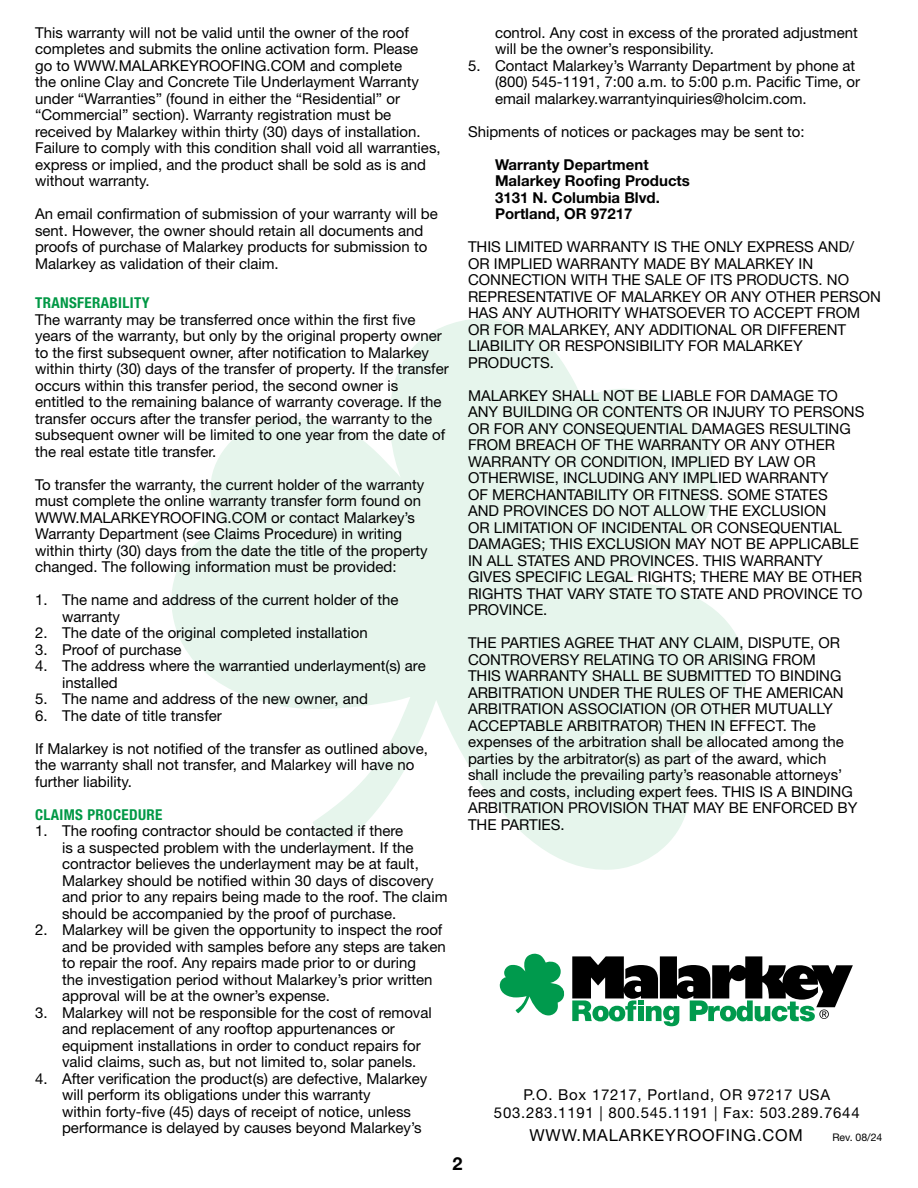
<style>
.page{position:relative;width:918px;height:1188px;background:#fff}
.page>*{position:absolute;margin:0;border:0;box-sizing:border-box;transform-origin:0 0}
.t1{font:700 18px "Helvetica Neue LT Std";color:#000}
.t2{font:16.5px "Helvetica Neue LT Std";letter-spacing:.05em;color:#000}
.t3{font:15px/16.5px "Helvetica Neue LT Std";color:#000}
.t4{font:700 15px/16.5px "Helvetica Neue LT Std";color:#000}
.t5{font:15px/18px "Helvetica Neue LT Std";letter-spacing:.05em;color:#000;text-align:center}
.t6{font:700 condensed 15px "Helvetica Neue LT Std";letter-spacing:.025em;color:#009845}
.t7{font:10.5px "Helvetica Neue LT Std";color:#000}
</style>
<div class="page">
<svg style="left:171px;top:318px;width:576px;height:552px;fill:#e6f5ec"></svg>
<svg style="left:499px;top:954px;width:66px;height:62px"></svg>
<svg style="left:572px;top:956px;width:281px;height:70px"></svg>
<p class="t3" style="left:35px;top:24px;width:407px">This warranty will not be valid until the owner of the roof completes and submits the online activation form. Please<br>go to WWW.MALARKEYROOFING.COM and complete<br>the online Clay and Concrete Tile Underlayment Warranty under “Warranties” (found in either the “Residential” or “Commercial” section). Warranty registration must be received by Malarkey within thirty (30) days of installation.<br>Failure to comply with this condition shall void all warranties, express or implied, and the product shall be sold as is and without warranty.</p>
<p class="t3" style="left:35px;top:205px;width:404px">An email confirmation of submission of your warranty will be sent. However, the owner should retain all documents and proofs of purchase of Malarkey products for submission to Malarkey as validation of their claim.</p>
<p class="t6" style="left:35px;top:294px;width:116px">TRANSFERABILITY</p>
<p class="t3" style="left:35px;top:311px;width:415px">The warranty may be transferred once within the first five years of the warranty, but only by the original property owner to the first subsequent owner, after notification to Malarkey within thirty (30) days of the transfer of property. If the transfer occurs within this transfer period, the second owner is entitled to the remaining balance of warranty coverage. If the transfer occurs after the transfer period, the warranty to the subsequent owner will be limited to one year from the date of the real estate title transfer.</p>
<p class="t3" style="left:35px;top:476px;width:394px">To transfer the warranty, the current holder of the warranty must complete the online warranty transfer form found on WWW.MALARKEYROOFING.COM or contact Malarkey’s Warranty Department (see Claims Procedure) in writing within thirty (30) days from the date the title of the property changed. The following information must be provided:</p>
<p class="t3" style="left:62px;top:592px;width:338px;text-indent:-27px">1. The name and address of the current holder of the warranty</p>
<p class="t3" style="left:35px;top:625px;width:334px">2. The date of the original completed installation</p>
<p class="t3" style="left:35px;top:641px;width:148px">3. Proof of purchase</p>
<p class="t3" style="left:62px;top:658px;width:365px;text-indent:-27px">4. The address where the warrantied underlayment(s) are installed</p>
<p class="t3" style="left:35px;top:691px;width:334px">5. The name and address of the new owner, and</p>
<p class="t3" style="left:35px;top:707px;width:188px">6. The date of title transfer</p>
<p class="t3" style="left:35px;top:740px;width:394px">If Malarkey is not notified of the transfer as outlined above, the warranty shall not transfer, and Malarkey will have no further liability.</p>
<p class="t6" style="left:35px;top:806px;width:129px">CLAIMS PROCEDURE</p>
<p class="t3" style="left:62px;top:823px;width:387px;text-indent:-27px">1. The roofing contractor should be contacted if there<br>is a suspected problem with the underlayment. If the contractor believes the underlayment may be at fault, Malarkey should be notified within 30 days of discovery and prior to any repairs being made to the roof. The claim should be accompanied by the proof of purchase.</p>
<p class="t3" style="left:62px;top:922px;width:385px;text-indent:-27px">2. Malarkey will be given the opportunity to inspect the roof and be provided with samples before any steps are taken to repair the roof. Any repairs made prior to or during<br>the investigation period without Malarkey’s prior written approval will be at the owner’s expense.</p>
<p class="t3" style="left:62px;top:1004px;width:371px;text-indent:-27px">3. Malarkey will not be responsible for the cost of removal and replacement of any rooftop appurtenances or equipment installations in order to conduct repairs for valid claims, such as, but not limited to, solar panels.</p>
<p class="t3" style="left:62px;top:1070px;width:367px;text-indent:-27px">4. After verification the product(s) are defective, Malarkey will perform its obligations under this warranty<br>within forty-five (45) days of receipt of notice, unless performance is delayed by causes beyond Malarkey’s</p>
<p class="t3" style="left:495px;top:24px;width:364px">control. Any cost in excess of the prorated adjustment will be the owner’s responsibility.</p>
<p class="t3" style="left:495px;top:57px;width:367px;text-indent:-27px">5. Contact Malarkey’s Warranty Department by phone at (800) 545-1191, 7:00 a.m. to 5:00 p.m. Pacific Time, or email malarkey.warrantyinquiries@holcim.com.</p>
<p class="t3" style="left:468px;top:123px;width:338px">Shipments of notices or packages may be sent to:</p>
<p class="t4" style="left:495px;top:156px;width:196px">Warranty Department<br>Malarkey Roofing Products<br>3131 N. Columbia Blvd.<br>Portland, OR 97217</p>
<p class="t3" style="left:468px;top:238px;width:415px">THIS LIMITED WARRANTY IS THE ONLY EXPRESS AND/<br>OR IMPLIED WARRANTY MADE BY MALARKEY IN CONNECTION WITH THE SALE OF ITS PRODUCTS. NO REPRESENTATIVE OF MALARKEY OR ANY OTHER PERSON HAS ANY AUTHORITY WHATSOEVER TO ACCEPT FROM OR FOR MALARKEY, ANY ADDITIONAL OR DIFFERENT LIABILITY OR RESPONSIBILITY FOR MALARKEY PRODUCTS.</p>
<p class="t3" style="left:468px;top:387px;width:398px">MALARKEY SHALL NOT BE LIABLE FOR DAMAGE TO ANY BUILDING OR CONTENTS OR INJURY TO PERSONS OR FOR ANY CONSEQUENTIAL DAMAGES RESULTING FROM BREACH OF THE WARRANTY OR ANY OTHER WARRANTY OR CONDITION, IMPLIED BY LAW OR OTHERWISE, INCLUDING ANY IMPLIED WARRANTY<br>OF MERCHANTABILITY OR FITNESS. SOME STATES<br>AND PROVINCES DO NOT ALLOW THE EXCLUSION<br>OR LIMITATION OF INCIDENTAL OR CONSEQUENTIAL DAMAGES; THIS EXCLUSION MAY NOT BE APPLICABLE IN ALL STATES AND PROVINCES. THIS WARRANTY GIVES SPECIFIC LEGAL RIGHTS; THERE MAY BE OTHER RIGHTS THAT VARY STATE TO STATE AND PROVINCE TO PROVINCE.</p>
<p class="t3" style="left:468px;top:634px;width:391px">THE PARTIES AGREE THAT ANY CLAIM, DISPUTE, OR CONTROVERSY RELATING TO OR ARISING FROM<br>THIS WARRANTY SHALL BE SUBMITTED TO BINDING ARBITRATION UNDER THE RULES OF THE AMERICAN ARBITRATION ASSOCIATION (OR OTHER MUTUALLY ACCEPTABLE ARBITRATOR) THEN IN EFFECT. The expenses of the arbitration shall be allocated among the parties by the arbitrator(s) as part of the award, which shall include the prevailing party’s reasonable attorneys’ fees and costs, including expert fees. THIS IS A BINDING ARBITRATION PROVISION THAT MAY BE ENFORCED BY THE PARTIES.</p>
<p class="t5" style="left:494px;top:1086px;width:367px">P.O. Box 17217, Portland, OR 97217 USA<br>503.283.1191 | 800.545.1191 | Fax: 503.289.7644</p>
<p class="t7" style="left:832px;top:1131px;width:51px">Rev. 08/24</p>
<p class="t2" style="left:530px;top:1125px;width:275px">WWW.MALARKEYROOFING.COM</p>
<p class="t1" style="left:453px;top:1152px;width:12px">2</p>
</div>
